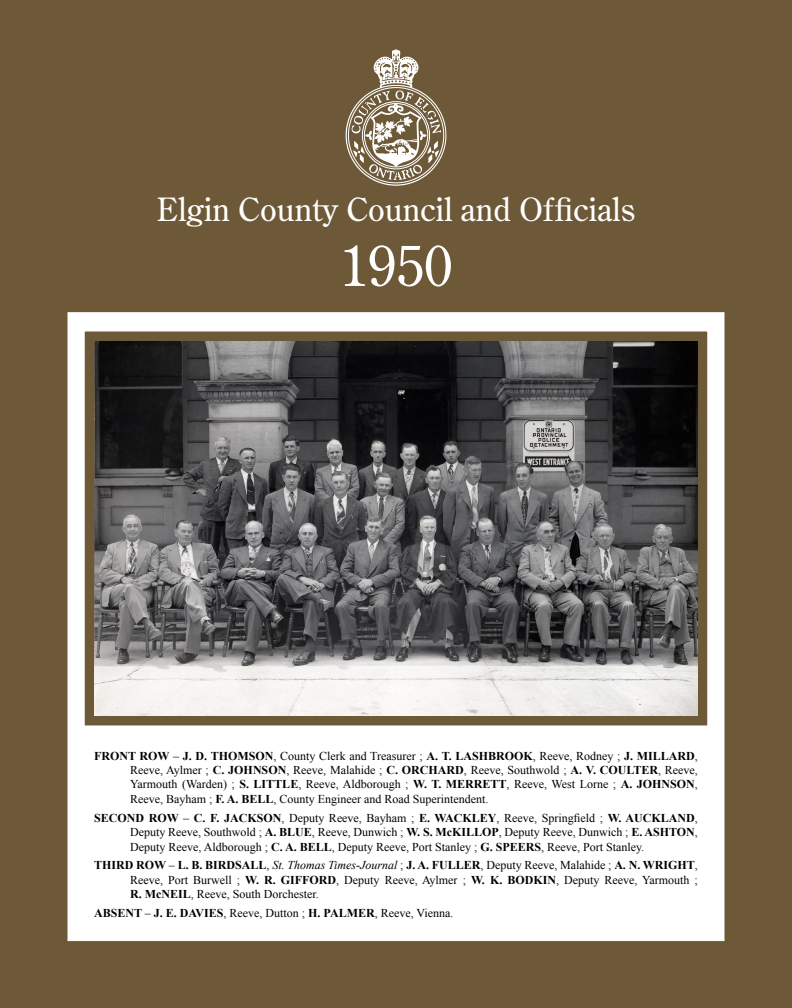
<style>
.page{position:relative;width:792px;height:1008px;background:#fff}
.page>*{position:absolute;margin:0;border:0;box-sizing:border-box;transform-origin:0 0}
.t1{font:56px "Century Old Style Std";color:#fff}
.t2{font:32px "Century Old Style Std";color:#fff}
.t3{font:12px/14.4px "Times New Roman";color:#000;text-align:justify}
.s1{font-weight:700}
.s2{font-style:italic}
</style>
<div class="page">
<div style="left:0;top:1px;width:792px;height:1007px;background:#6d5938"></div>
<div style="left:67px;top:312px;width:657px;height:629px;background:#fff;border:1px solid #fff"></div>
<div style="left:84px;top:330px;width:624px;height:396px;background:#6d5938;border:1px solid #fff"></div>
<svg style="left:346px;top:49px;width:100px;height:137px"></svg>
<img style="left:94px;top:341px;width:604px;height:375px">
<h2 class="t2" style="left:157px;top:189px;width:480px">Elgin County Council and Officials</h2>
<h1 class="t1" style="left:340px;top:230px;width:113px">1950</h1>
<p class="t3" style="left:130px;top:748px;width:569px;text-indent:-36px"><span class="s1">FRONT ROW</span> – <span class="s1">J. D. THOMSON</span>, County Clerk and Treasurer ; <span class="s1">A. T. LASHBROOK</span>, Reeve, Rodney ; <span class="s1">J. MILLARD</span>, Reeve, Aylmer ; <span class="s1">C. JOHNSON</span>, Reeve, Malahide ; <span class="s1">C. ORCHARD</span>, Reeve, Southwold ; <span class="s1">A. V. COULTER</span>, Reeve, Yarmouth (Warden) ; <span class="s1">S. LITTLE</span>, Reeve, Aldborough ; <span class="s1">W. T. MERRETT</span>, Reeve, West Lorne ; <span class="s1">A. JOHNSON</span>, Reeve, Bayham ; <span class="s1">F. A. BELL</span>, County Engineer and Road Superintendent.</p>
<p class="t3" style="left:130px;top:810px;width:569px;text-indent:-36px"><span class="s1">SECOND ROW</span> – <span class="s1">C. F. JACKSON</span>, Deputy Reeve, Bayham ; <span class="s1">E. WACKLEY</span>, Reeve, Springfield ; <span class="s1">W. AUCKLAND</span>, Deputy Reeve, Southwold ; <span class="s1">A. BLUE</span>, Reeve, Dunwich ; <span class="s1">W. S. McKILLOP</span>, Deputy Reeve, Dunwich ; <span class="s1">E. ASHTON</span>, Deputy Reeve, Aldborough ; <span class="s1">C. A. BELL</span>, Deputy Reeve, Port Stanley ; <span class="s1">G. SPEERS</span>, Reeve, Port Stanley.</p>
<p class="t3" style="left:130px;top:858px;width:569px;text-indent:-36px"><span class="s1">THIRD ROW</span> – <span class="s1">L. B. BIRDSALL</span>, <span class="s2">St. Thomas Times-Journal</span> ; <span class="s1">J. A. FULLER</span>, Deputy Reeve, Malahide ; <span class="s1">A. N. WRIGHT</span>, Reeve, Port Burwell ; <span class="s1">W. R. GIFFORD</span>, Deputy Reeve, Aylmer ; <span class="s1">W. K. BODKIN</span>, Deputy Reeve, Yarmouth ; <span class="s1">R. McNEIL</span>, Reeve, South Dorchester.</p>
<p class="t3" style="left:94px;top:906px;width:361px"><span class="s1">ABSENT</span> – <span class="s1">J. E. DAVIES</span>, Reeve, Dutton ; <span class="s1">H. PALMER</span>, Reeve, Vienna.</p>
</div>
